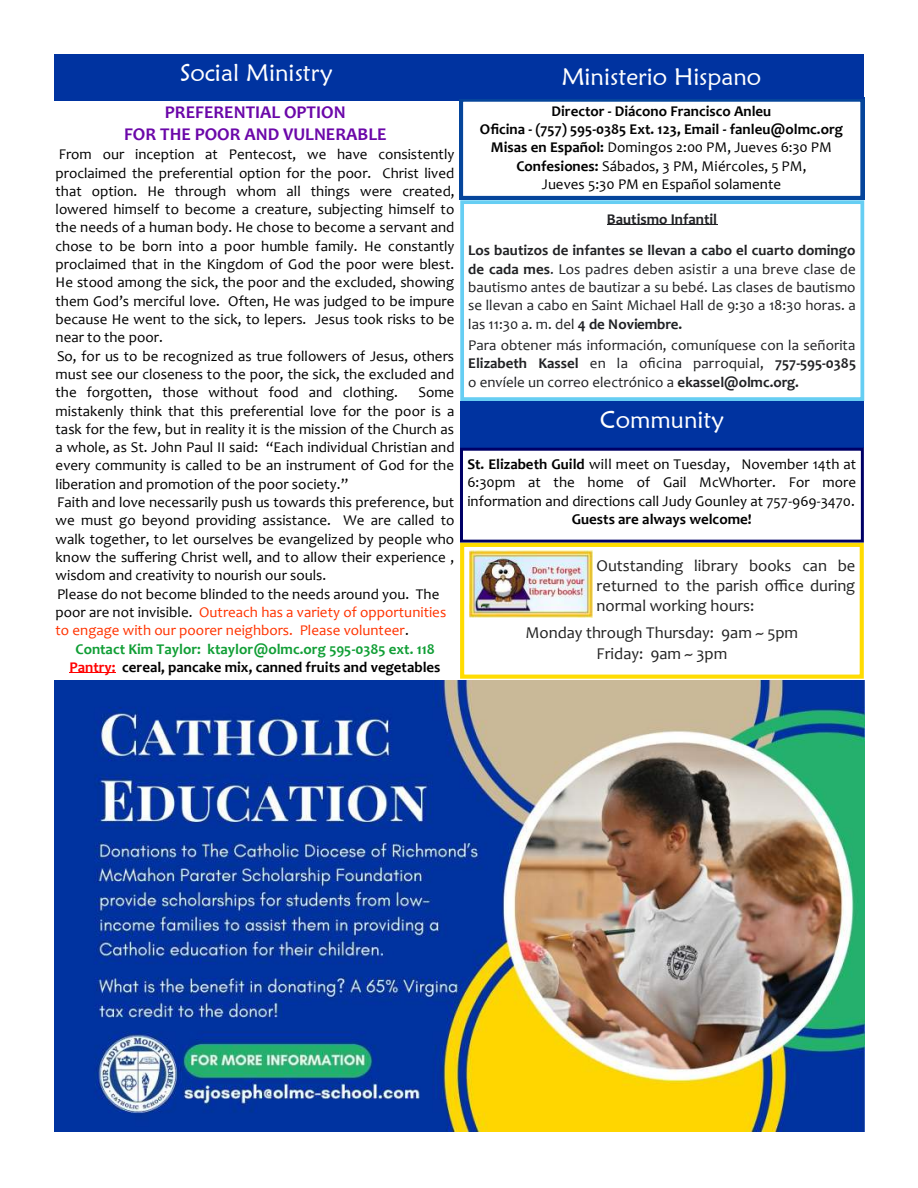
<style>
.page{position:relative;width:918px;height:1188px;background:#fff}
.page>*{position:absolute;margin:0;border:0;box-sizing:border-box;transform-origin:0 0}
.t1{font:24px "Maiandra GD";color:#fff}
.t2{font:700 18px "Candara";color:#6b07a9}
.t3{font:16.5px/20.1px "Candara";color:#222;text-align:justify}
.t4{font:15px/18.3px "Candara";color:#000;text-align:justify}
.t5{font:15px/18.3px "Candara";color:#202124;text-align:justify}
.t6{font:700 15px "Candara";color:#000}
.t7{font:15px/18.3px "Candara";color:#f30}
.t8{font:700 15px "Candara";color:#109e35}
.t9{font:700 15px "Candara";color:#202124}
.s1{color:#000}
.s2{color:#f00}
.s3{font-weight:700}
</style>
<div class="page">
<div style="left:54px;top:54px;width:406px;height:46px;background:#0033a0"></div>
<svg style="left:459px;top:98px;width:405px;height:102px"></svg>
<div style="left:459px;top:54px;width:405px;height:44px;background:#0033a0"></div>
<div style="left:460px;top:401px;width:404px;height:47px;background:#0033a0"></div>
<div style="left:460px;top:200px;width:404px;height:201px;border:4px solid #66cef3"></div>
<hr style="left:607px;top:225px;width:110px;height:1px;background:#202124">
<img style="left:55px;top:681px;width:809px;height:451px">
<div style="left:460px;top:448px;width:404px;height:95px;border:3px solid #006"></div>
<div style="left:460px;top:543px;width:404px;height:136px;border:4px solid #ffdc01"></div>
<img style="left:469px;top:551px;width:123px;height:67px">
<hr style="left:69px;top:673px;width:47px;height:1px;background:#f00">
<p class="t1" style="left:180px;top:58px;width:154px">Social Ministry</p>
<p class="t2" style="left:165px;top:105px;width:182px">PREFERENTIAL OPTION</p>
<p class="t2" style="left:124px;top:127px;width:264px">FOR THE POOR AND VULNERABLE</p>
<p class="t4" style="left:56px;top:147px;width:401px">From our inception at Pentecost, we have consistently proclaimed the preferential option for the poor. Christ lived that option. He through whom all things were created, lowered himself to become a creature, subjecting himself to the needs of a human body. He chose to become a servant and chose to be born into a poor humble family. He constantly proclaimed that in the Kingdom of God the poor were blest.<br>He stood among the sick, the poor and the excluded, showing them God’s merciful love. Often, He was judged to be impure because He went to the sick, to lepers. Jesus took risks to be near to the poor.</p>
<p class="t4" style="left:56px;top:348px;width:400px">So, for us to be recognized as true followers of Jesus, others must see our closeness to the poor, the sick, the excluded and the forgotten, those without food and clothing.</p>
<p class="t4" style="left:56px;top:385px;width:401px;text-indent:363px">Some mistakenly think that this preferential love for the poor is a task for the few, but in reality it is the mission of the Church as a whole, as St. John Paul II said: “Each individual Christian and every community is called to be an instrument of God for the liberation and promotion of the poor society.”</p>
<p class="t4" style="left:56px;top:495px;width:400px">Faith and love necessarily push us towards this preference, but we must go beyond providing assistance. We are called to walk together, to let ourselves be evangelized by people who know the suffering Christ well, and to allow their experience , wisdom and creativity to nourish our souls.</p>
<p class="t7" style="left:56px;top:586px;width:392px"><span class="s1">Please do not become blinded to the needs around you. The poor are not invisible.</span> Outreach has a variety of opportunities to engage with our poorer neighbors. Please volunteer<span class="s1">.</span></p>
<p class="t8" style="left:75px;top:643px;width:361px">Contact Kim Taylor: ktaylor@olmc.org 595-0385 ext. 118</p>
<p class="t6" style="left:69px;top:661px;width:373px"><span class="s2">Pantry:</span> cereal, pancake mix, canned fruits and vegetables</p>
<p class="t1" style="left:562px;top:62px;width:201px">Ministerio Hispano</p>
<p class="t6" style="left:551px;top:105px;width:221px">Director - Diácono Francisco Anleu</p>
<p class="t6" style="left:480px;top:123px;width:365px">Oficina - (757) 595-0385 Ext. 123, Email - fanleu@olmc.org</p>
<p class="t4" style="left:491px;top:140px;width:342px"><span class="s3">Misas en Español:</span> Domingos 2:00 PM, Jueves 6:30 PM</p>
<p class="t4" style="left:516px;top:158px;width:292px"><span class="s3">Confesiones:</span> Sábados, 3 PM, Miércoles, 5 PM,</p>
<p class="t4" style="left:542px;top:177px;width:241px">Jueves 5:30 PM en Español solamente</p>
<p class="t9" style="left:607px;top:213px;width:112px">Bautismo Infantil</p>
<p class="t5" style="left:468px;top:243px;width:389px"><span class="s3">Los bautizos de infantes se llevan a cabo el cuarto domingo de cada mes</span>. Los padres deben asistir a una breve clase de bautismo antes de bautizar a su bebé. Las clases de bautismo se llevan a cabo en Saint Michael Hall de 9:30 a 18:30 horas. a las 11:30 a. m. del <span class="s3">4 de Noviembre.</span></p>
<p class="t5" style="left:468px;top:337px;width:389px">Para obtener más información, comuníquese con la señorita <span class="s3">Elizabeth Kassel</span> en la oficina parroquial, <span class="s3">757-595-0385 </span>o envíele un correo electrónico a <span class="s3">ekassel@olmc.org.</span></p>
<p class="t1" style="left:600px;top:405px;width:126px">Community</p>
<p class="t4" style="left:467px;top:456px;width:390px"><span class="s3">St. Elizabeth Guild</span> will meet on Tuesday, November 14th at 6:30pm at the home of Gail McWhorter. For more information and directions call Judy Gounley at 757-969-3470.</p>
<p class="t6" style="left:572px;top:513px;width:181px">Guests are always welcome!</p>
<p class="t3" style="left:597px;top:557px;width:260px">Outstanding library books can be returned to the parish office during normal working hours:</p>
<p class="t3" style="left:525px;top:625px;width:274px">Monday through Thursday: 9am ~ 5pm</p>
<p class="t3" style="left:597px;top:645px;width:132px">Friday: 9am ~ 3pm</p>
</div>
